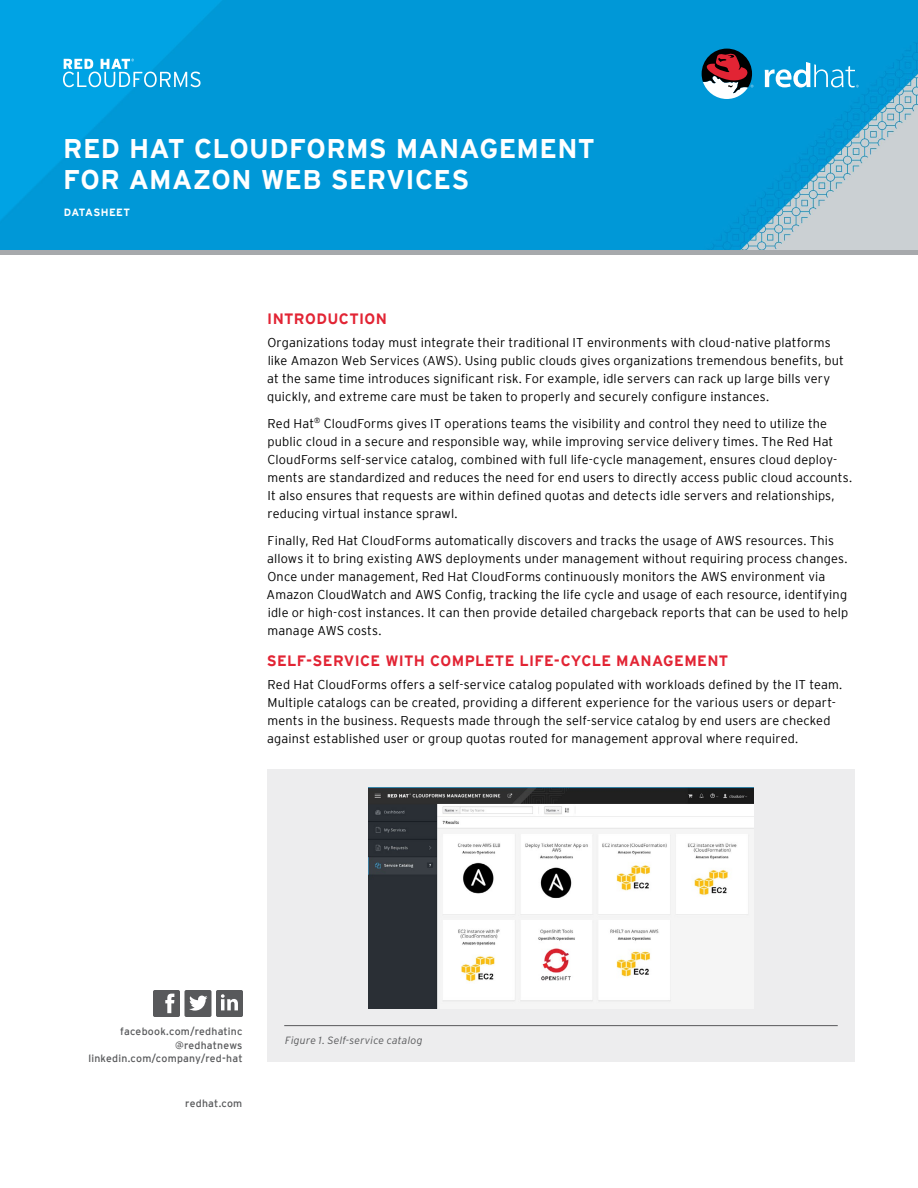
<style>
.page{position:relative;width:918px;height:1188px;background:#fff}
.page>*{position:absolute;margin:0;border:0;box-sizing:border-box;transform-origin:0 0}
.t1{font:700 27px/31.5px "Interstate";letter-spacing:.01em;color:#fff}
.t2{font:700 15px "Interstate";letter-spacing:.02em;color:#e22434}
.t3{font:300 12.75px/18px "Interstate";letter-spacing:.01em;color:#000}
.t4{font:10.5px/13.5px "Interstate";letter-spacing:.02em;color:#58595b;text-align:right}
.t5{font:italic 300 10.5px "Interstate";letter-spacing:.015em;color:#58595b}
.t6{font:700 10.5px "Interstate";letter-spacing:.035em;color:#fff}
</style>
<div class="page">
<img style="left:0;top:0;width:918px;height:250px">
<svg style="left:153px;top:990px;width:90px;height:27px"></svg>
<div style="left:267px;top:770px;width:588px;height:292px;background:#ededee"></div>
<hr style="left:284px;top:1025px;width:554px;height:1px;background:#58595b">
<img style="left:369px;top:788px;width:384px;height:221px">
<svg style="left:765px;top:62px;width:94px;height:25px"></svg>
<svg style="left:702px;top:49px;width:51px;height:50px"></svg>
<svg style="left:63px;top:59px;width:138px;height:28px;background:#3eb6e6"></svg>
<div style="left:0;top:250px;width:918px;height:5px;background:#a7a9ac"></div>
<h1 class="t1" style="left:63px;top:132px;width:533px">RED HAT CLOUDFORMS MANAGEMENT<br>FOR AMAZON WEB SERVICES</h1>
<p class="t6" style="left:64px;top:206px;width:68px">DATASHEET</p>
<p class="t2" style="left:267px;top:310px;width:121px">INTRODUCTION</p>
<p class="t3" style="left:267px;top:333px;width:578px">Organizations today must integrate their traditional IT environments with cloud-native platforms like Amazon Web Services (AWS). Using public clouds gives organizations tremendous benefits, but at the same time introduces significant risk. For example, idle servers can rack up large bills very quickly, and extreme care must be taken to properly and securely configure instances.</p>
<p class="t3" style="left:267px;top:414px;width:586px">Red Hat<sup>®</sup> CloudForms gives IT operations teams the visibility and control they need to utilize the public cloud in a secure and responsible way, while improving service delivery times. The Red Hat CloudForms self-service catalog, combined with full life-cycle management, ensures cloud deploy&shy;ments are standardized and reduces the need for end users to directly access public cloud accounts.<br>It also ensures that requests are within defined quotas and detects idle servers and relationships, reducing virtual instance sprawl.</p>
<p class="t3" style="left:267px;top:531px;width:583px">Finally, Red Hat CloudForms automatically discovers and tracks the usage of AWS resources. This allows it to bring existing AWS deployments under management without requiring process changes.<br>Once under management, Red Hat CloudForms continuously monitors the AWS environment via Amazon CloudWatch and AWS Config, tracking the life cycle and usage of each resource, identifying idle or high-cost instances. It can then provide detailed chargeback reports that can be used to help manage AWS costs.</p>
<p class="t2" style="left:267px;top:652px;width:463px">SELF-SERVICE WITH COMPLETE LIFE-CYCLE MANAGEMENT</p>
<p class="t3" style="left:267px;top:675px;width:577px">Red Hat CloudForms offers a self-service catalog populated with workloads defined by the IT team.<br>Multiple catalogs can be created, providing a different experience for the various users or depart&shy;ments in the business. Requests made through the self-service catalog by end users are checked against established user or group quotas routed for management approval where required.</p>
<p class="t4" style="left:88px;top:1024px;width:156px">facebook.com/redhatinc @redhatnews linkedin.com/company/red-hat</p>
<p class="t4" style="left:185px;top:1096px;width:59px">redhat.com</p>
<p class="t5" style="left:285px;top:1034px;width:139px">Figure 1. Self-service catalog</p>
</div>
